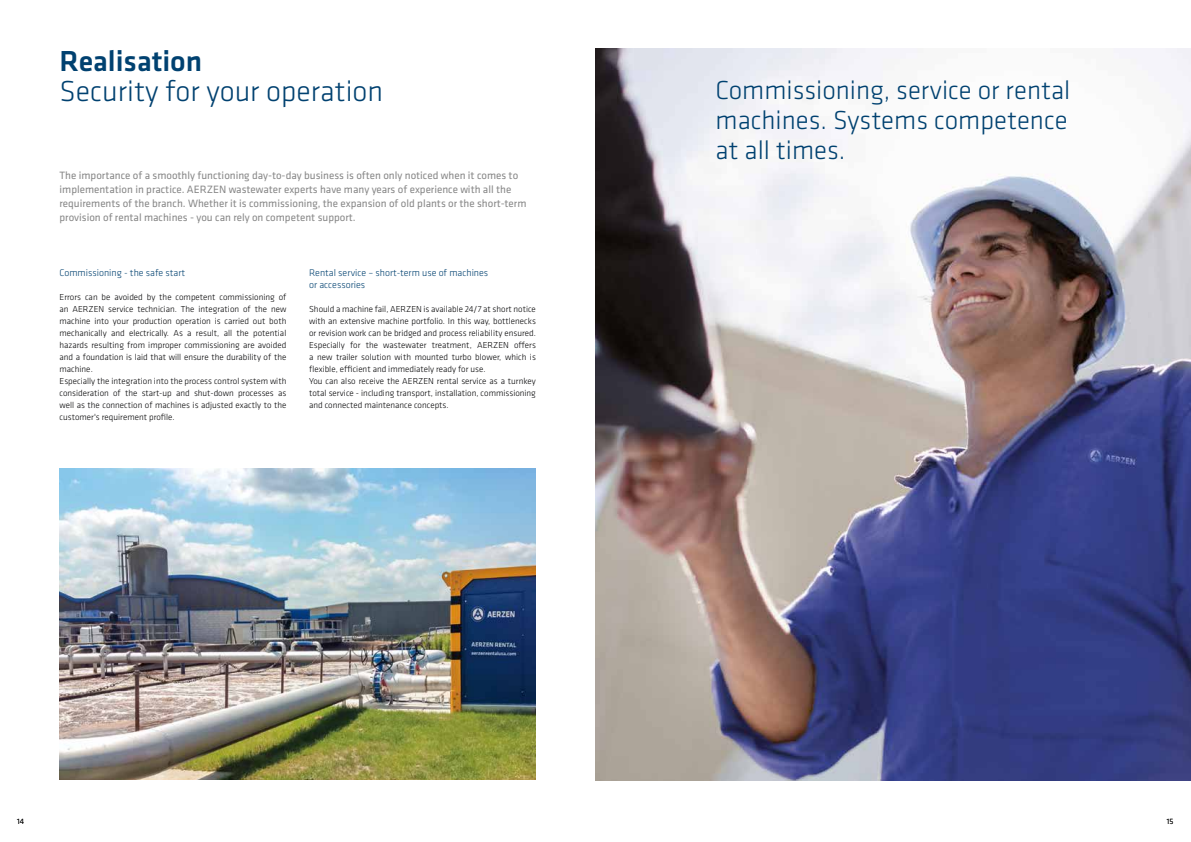
<style>
.page{position:relative;width:1191px;height:842px;background:#fff}
.page>*{position:absolute;margin:0;border:0;box-sizing:border-box;transform-origin:0 0}
.t1{font:300 30px "Klavika";color:#004170}
.t2{font:500 30px "Klavika";color:#004170}
.t3{font:300 27px/30px "Klavika";color:#004170;text-align:justify}
.t4{font:11px/14px "Klavika";color:#878787}
.t5{font:300 10px/12px "Klavika";color:#004170}
.t6{font:300 9px/12px "Klavika";color:#020203}
.t7{font:300 8px "Klavika";color:#000}
</style>
<div class="page">
<img style="left:595px;top:48px;width:596px;height:732px">
<img style="left:60px;top:468px;width:476px;height:312px">
<h1 class="t2" style="left:60px;top:40px;width:144px">Realisation</h1>
<h1 class="t1" style="left:60px;top:73px;width:325px">Security for your operation</h1>
<p class="t4" style="left:60px;top:168px;width:468px">The importance of a smoothly functioning day-to-day business is often only noticed when it comes to implementation in practice. AERZEN wastewater experts have many years of experience with all the requirements of the branch. Whether it is commissioning, the expansion of old plants or the short-term provision of rental machines - you can rely on competent support.</p>
<p class="t5" style="left:60px;top:267px;width:127px">Commissioning - the safe start</p>
<p class="t6" style="left:60px;top:291px;width:228px">Errors can be avoided by the competent commissioning of an AERZEN service technician. The integration of the new machine into your production operation is carried out both mechanically and electrically. As a result, all the potential hazards resulting from improper commissioning are avoided and a foundation is laid that will ensure the durability of the machine.<br>Especially the integration into the process control system with consideration of the start-up and shut-down processes as well as the connection of machines is adjusted exactly to the customer's requirement profile.</p>
<p class="t5" style="left:309px;top:267px;width:181px">Rental service – short-term use of machines or accessories</p>
<p class="t6" style="left:309px;top:303px;width:228px">Should a machine fail, AERZEN is available 24/7 at short notice with an extensive machine portfolio. In this way, bottlenecks or revision work can be bridged and process reliability ensured.<br>Especially for the wastewater treatment, AERZEN offers a new trailer solution with mounted turbo blower, which is flexible, efficient and immediately ready for use.<br>You can also receive the AERZEN rental service as a turnkey total service - including transport, installation, commissioning and connected maintenance concepts.</p>
<h2 class="t3" style="left:715px;top:75px;width:356px">Commissioning, service or rental machines. Systems competence at all times.</h2>
<p class="t7" style="left:17px;top:816px;width:8px">14</p>
<p class="t7" style="left:1166px;top:816px;width:8px">15</p>
</div>
